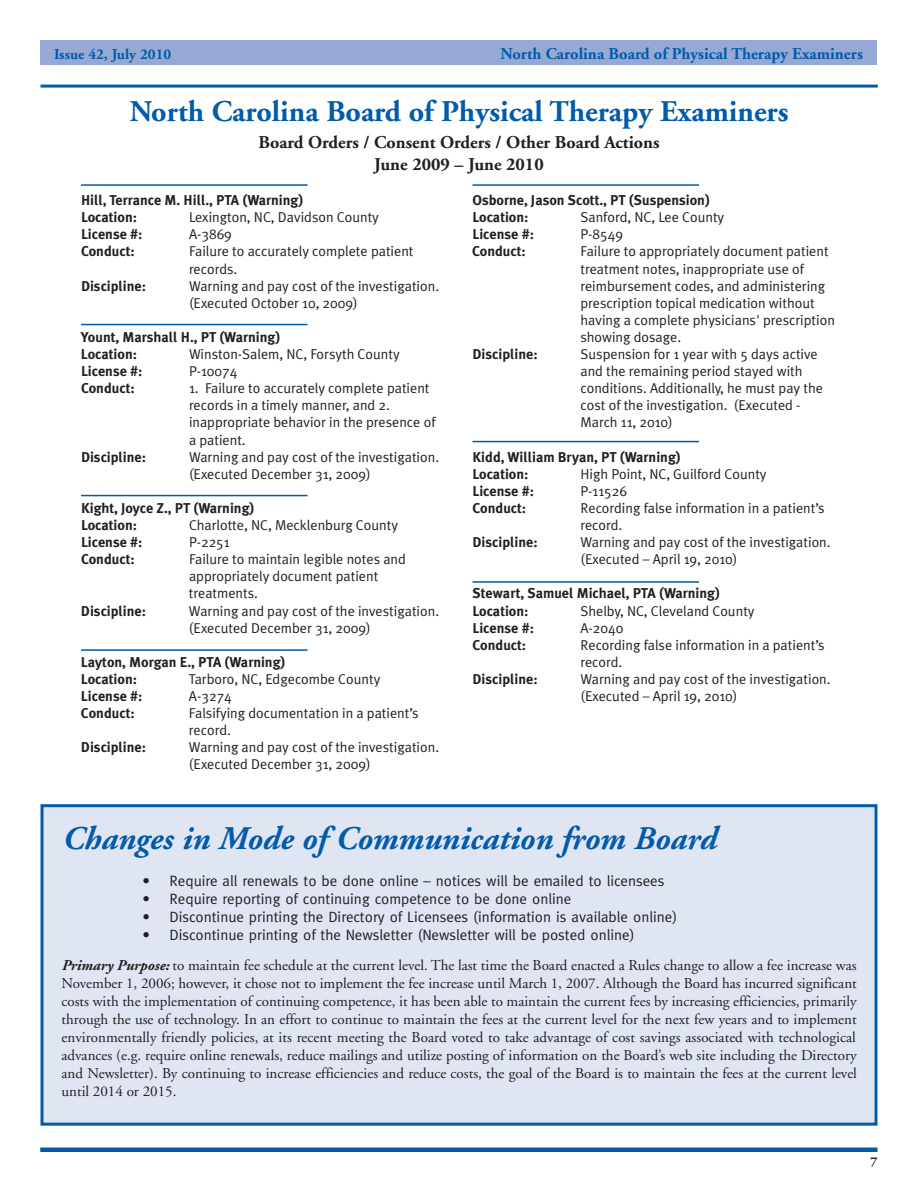
<style>
.page{position:relative;width:918px;height:1188px;background:#fff}
.page>*{position:absolute;margin:0;border:0;box-sizing:border-box;transform-origin:0 0}
.t1{font:italic 700 33px "Adobe Garamond";color:#015ba9}
.t2{font:700 30px "Adobe Garamond";color:#015ba9}
.t3{font:700 18px/21.6px "Adobe Garamond";color:#231f20;text-align:center}
.t4{font:700 16.5px "Adobe Garamond";color:#015ba9}
.t5{font:15px/18px "Adobe Garamond";color:#231f20;text-align:justify}
.t6{font:15px "Meta";color:#231f20}
.t7{font:700 15px "Adobe Garamond";color:#015ba9}
.t8{font:14.25px/17.1px "Meta Plus Normal";color:#231f20}
.t9{font:700 14.25px/17.1px "Meta Plus";color:#231f20}
.t10{font:700 13.5px "Adobe Garamond";color:#231f20}
.s1{font-weight:700;font-style:italic}
</style>
<div class="page">
<div style="left:40px;top:40px;width:838px;height:25px;background:#96a9d5"></div>
<hr style="left:40px;top:1148px;width:837px;height:4px;background:#015ba9">
<div style="left:44px;top:807px;width:830px;height:316px;background:#e0e5f3"></div>
<div style="left:40px;top:804px;width:838px;height:322px;border:3px solid #015ba9"></div>
<hr style="left:40px;top:85px;width:838px;height:3px;background:#015ba9">
<hr style="left:81px;top:184px;width:227px;height:2px;background:#015ba9">
<hr style="left:472px;top:184px;width:227px;height:2px;background:#015ba9">
<hr style="left:81px;top:324px;width:227px;height:1px;background:#015ba9">
<hr style="left:81px;top:495px;width:227px;height:1px;background:#015ba9">
<hr style="left:81px;top:649px;width:227px;height:2px;background:#015ba9">
<hr style="left:472px;top:441px;width:227px;height:1px;background:#015ba9">
<hr style="left:472px;top:581px;width:227px;height:2px;background:#015ba9">
<p class="t7" style="left:54px;top:46px;width:119px">Issue 42, July 2010</p>
<p class="t4" style="left:500px;top:44px;width:364px">North Carolina Board of Physical Therapy Examiners</p>
<h2 class="t2" style="left:130px;top:95px;width:660px">North Carolina Board of Physical Therapy Examiners</h2>
<p class="t3" style="left:259px;top:132px;width:402px">Board Orders / Consent Orders / Other Board Actions<br>June 2009 – June 2010</p>
<p class="t9" style="left:81px;top:192px;width:224px">Hill, Terrance M. Hill., PTA (Warning)<br>Location:</p>
<p class="t9" style="left:473px;top:192px;width:239px">Osborne, Jason Scott., PT (Suspension)<br>Location:</p>
<p class="t8" style="left:189px;top:209px;width:191px">Lexington, NC, Davidson County</p>
<p class="t8" style="left:581px;top:209px;width:145px">Sanford, NC, Lee County</p>
<p class="t9" style="left:81px;top:226px;width:63px">License #:</p>
<p class="t8" style="left:189px;top:226px;width:44px">A-3869</p>
<p class="t9" style="left:81px;top:243px;width:55px">Conduct:</p>
<p class="t8" style="left:189px;top:243px;width:226px">Failure to accurately complete patient records.</p>
<p class="t9" style="left:81px;top:277px;width:67px">Discipline:</p>
<p class="t8" style="left:189px;top:277px;width:252px">Warning and pay cost of the investigation. (Executed October 10, 2009)</p>
<p class="t9" style="left:81px;top:328px;width:201px">Yount, Marshall H., PT (Warning)<br>Location:</p>
<p class="t8" style="left:189px;top:345px;width:212px">Winston-Salem, NC, Forsyth County</p>
<p class="t9" style="left:81px;top:363px;width:63px">License #:</p>
<p class="t8" style="left:189px;top:362px;width:50px">P-10074</p>
<p class="t9" style="left:81px;top:380px;width:55px">Conduct:</p>
<p class="t8" style="left:189px;top:380px;width:248px">1. Failure to accurately complete patient records in a timely manner, and 2. inappropriate behavior in the presence of a patient.</p>
<p class="t9" style="left:81px;top:448px;width:67px">Discipline:</p>
<p class="t8" style="left:189px;top:448px;width:252px">Warning and pay cost of the investigation. (Executed December 31, 2009)</p>
<p class="t9" style="left:81px;top:499px;width:175px">Kight, Joyce Z., PT (Warning)<br>Location:</p>
<p class="t8" style="left:189px;top:516px;width:211px">Charlotte, NC, Mecklenburg County</p>
<p class="t9" style="left:81px;top:534px;width:63px">License #:</p>
<p class="t8" style="left:189px;top:533px;width:42px">P-2251</p>
<p class="t9" style="left:81px;top:551px;width:55px">Conduct:</p>
<p class="t8" style="left:189px;top:551px;width:218px">Failure to maintain legible notes and appropriately document patient treatments.</p>
<p class="t9" style="left:81px;top:602px;width:67px">Discipline:</p>
<p class="t8" style="left:189px;top:602px;width:252px">Warning and pay cost of the investigation. (Executed December 31, 2009)</p>
<p class="t9" style="left:81px;top:653px;width:206px">Layton, Morgan E., PTA (Warning)<br>Location:</p>
<p class="t8" style="left:189px;top:670px;width:193px">Tarboro, NC, Edgecombe County</p>
<p class="t9" style="left:81px;top:687px;width:63px">License #:</p>
<p class="t8" style="left:189px;top:687px;width:44px">A-3274</p>
<p class="t9" style="left:81px;top:705px;width:55px">Conduct:</p>
<p class="t8" style="left:189px;top:704px;width:231px">Falsifying documentation in a patient’s record.</p>
<p class="t9" style="left:81px;top:739px;width:67px">Discipline:</p>
<p class="t8" style="left:189px;top:739px;width:252px">Warning and pay cost of the investigation. (Executed December 31, 2009)</p>
<p class="t9" style="left:473px;top:226px;width:63px">License #:</p>
<p class="t8" style="left:581px;top:226px;width:256px">P-8549<br>Failure to appropriately document patient treatment notes, inappropriate use of reimbursement codes, and administering prescription topical medication without having a complete physicians' prescription showing dosage.</p>
<p class="t9" style="left:473px;top:345px;width:67px">Discipline:</p>
<p class="t8" style="left:581px;top:345px;width:244px">Suspension for 1 year with 5 days active and the remaining period stayed with conditions. Additionally, he must pay the cost of the investigation. (Executed - March 11, 2010)</p>
<p class="t9" style="left:473px;top:448px;width:210px">Kidd, William Bryan, PT (Warning)<br>Location:</p>
<p class="t9" style="left:472px;top:243px;width:55px">Conduct:</p>
<p class="t8" style="left:581px;top:465px;width:188px">High Point, NC, Guilford County</p>
<p class="t9" style="left:473px;top:482px;width:63px">License #:</p>
<p class="t8" style="left:581px;top:482px;width:48px">P-11526</p>
<p class="t9" style="left:473px;top:499px;width:55px">Conduct:</p>
<p class="t8" style="left:581px;top:499px;width:245px">Recording false information in a patient’s record.</p>
<p class="t9" style="left:473px;top:534px;width:67px">Discipline:</p>
<p class="t8" style="left:581px;top:533px;width:252px">Warning and pay cost of the investigation. (Executed – April 19, 2010)</p>
<p class="t9" style="left:473px;top:585px;width:249px">Stewart, Samuel Michael, PTA (Warning)<br>Location:</p>
<p class="t8" style="left:581px;top:602px;width:176px">Shelby, NC, Cleveland County</p>
<p class="t9" style="left:473px;top:619px;width:63px">License #:</p>
<p class="t8" style="left:581px;top:619px;width:44px">A-2040</p>
<p class="t9" style="left:473px;top:636px;width:55px">Conduct:</p>
<p class="t8" style="left:581px;top:636px;width:245px">Recording false information in a patient’s record.</p>
<p class="t9" style="left:473px;top:670px;width:67px">Discipline:</p>
<p class="t8" style="left:581px;top:670px;width:252px">Warning and pay cost of the investigation. (Executed – April 19, 2010)</p>
<h1 class="t1" style="left:62px;top:821px;width:656px">Changes in Mode of Communication from Board</h1>
<p class="t6" style="left:142px;top:872px;width:523px">• Require all renewals to be done online – notices will be emailed to licensees</p>
<p class="t6" style="left:142px;top:890px;width:430px">• Require reporting of continuing competence to be done online</p>
<p class="t6" style="left:142px;top:908px;width:536px">• Discontinue printing the Directory of Licensees (information is available online)</p>
<p class="t6" style="left:142px;top:926px;width:494px">• Discontinue printing of the Newsletter (Newsletter will be posted online)</p>
<p class="t5" style="left:62px;top:957px;width:797px"><span class="s1">Primary Purpose:</span> to maintain fee schedule at the current level. The last time the Board enacted a Rules change to allow a fee increase was November 1, 2006; however, it chose not to implement the fee increase until March 1, 2007. Although the Board has incurred significant costs with the implementation of continuing competence, it has been able to maintain the current fees by increasing efficiencies, primarily through the use of technology. In an effort to continue to maintain the fees at the current level for the next few years and to implement environmentally friendly policies, at its recent meeting the Board voted to take advantage of cost savings associated with technological advances (e.g. require online renewals, reduce mailings and utilize posting of information on the Board’s web site including the Directory and Newsletter). By continuing to increase efficiencies and reduce costs, the goal of the Board is to maintain the fees at the current level until 2014 or 2015.</p>
<p class="t10" style="left:870px;top:1154px;width:9px">7</p>
</div>
